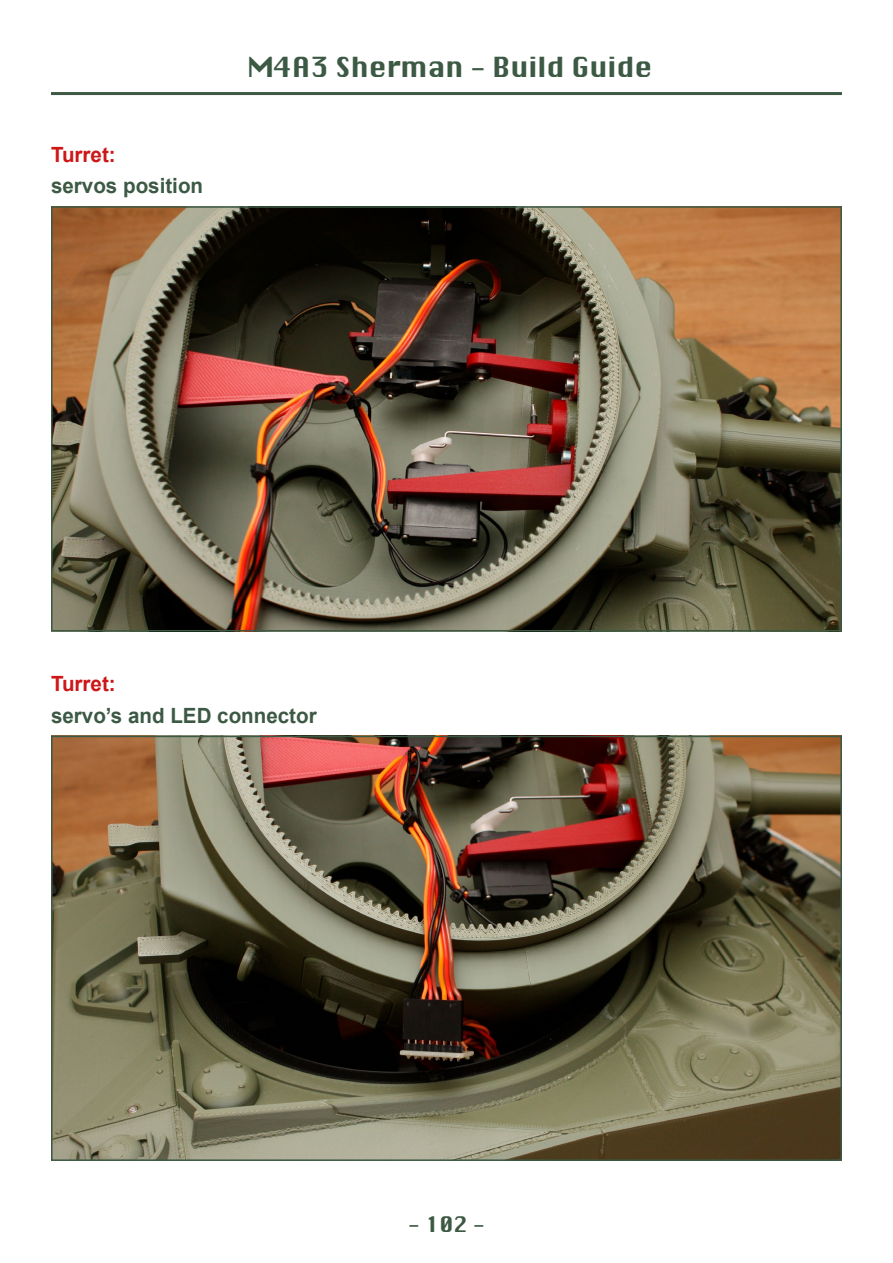
<style>
.page{position:relative;width:893px;height:1263px;background:#fff}
.page>*{position:absolute;margin:0;border:0;box-sizing:border-box;transform-origin:0 0}
.t1{font:27px "Silom";color:#3c5944}
.t2{font:700 21px "Arial";color:#3c5944}
.t3{font:700 21px "Arial";color:#cd1719}
.t4{font:21px "Silom";color:#3c5944}
</style>
<div class="page">
<hr style="left:51px;top:92px;width:791px;height:3px;background:#3c5944">
<img style="left:54px;top:739px;width:785px;height:419px">
<div style="left:51px;top:736px;width:791px;height:425px;border:2px solid #3c5944"></div>
<img style="left:54px;top:209px;width:785px;height:419px">
<div style="left:51px;top:206px;width:791px;height:425px;border:2px solid #3c5944"></div>
<p class="t3" style="left:51px;top:141px;width:66px">Turret:</p>
<p class="t2" style="left:51px;top:172px;width:154px">servos position</p>
<p class="t1" style="left:247px;top:52px;width:407px">M4A3 Sherman - Build Guide</p>
<p class="t3" style="left:51px;top:670px;width:66px">Turret:</p>
<p class="t2" style="left:51px;top:702px;width:267px">servo’s and LED connector</p>
<p class="t4" style="left:408px;top:1212px;width:79px">- 102 -</p>
</div>
